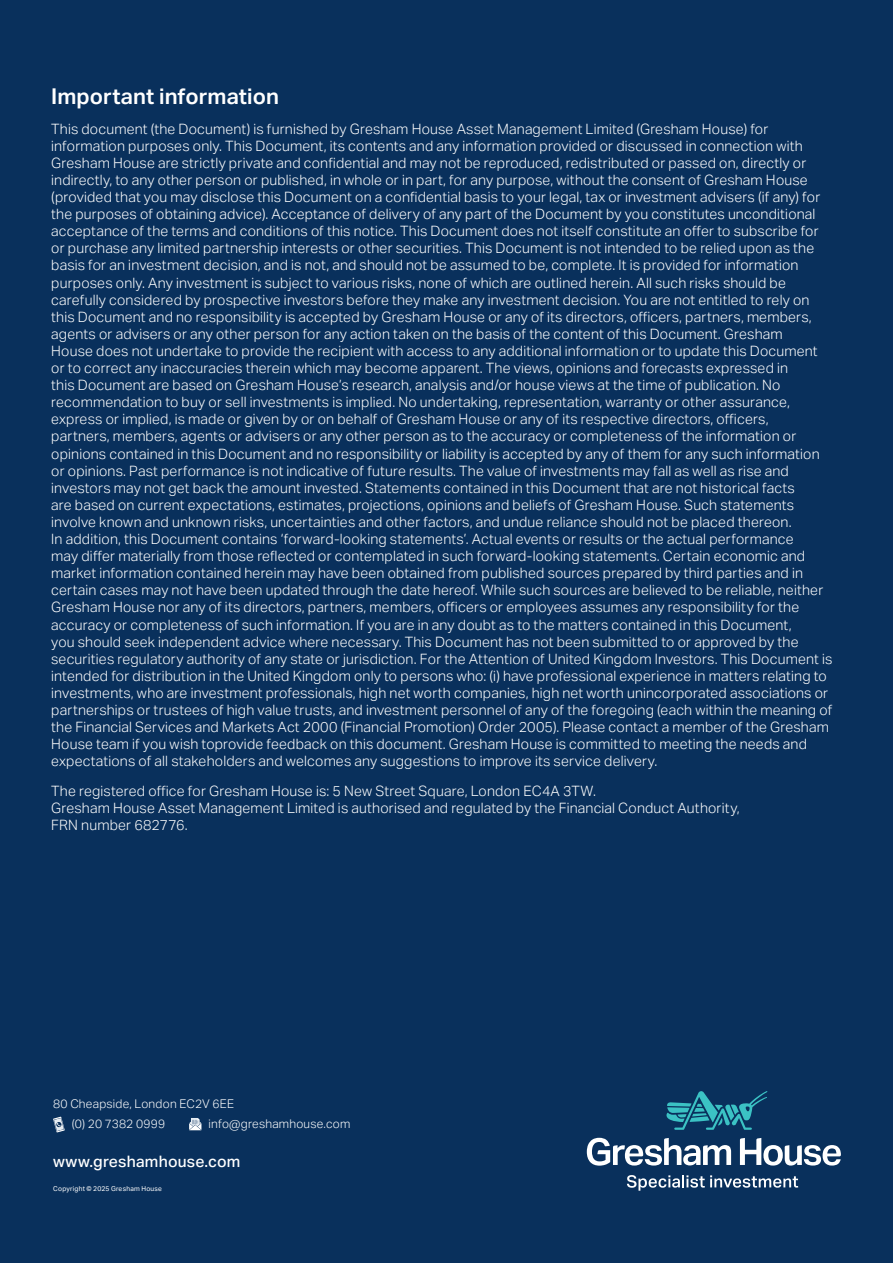
<style>
.page{position:relative;width:893px;height:1263px;background:#09305c}
.page>*{position:absolute;margin:0;border:0;box-sizing:border-box;transform-origin:0 0}
.t1{font:600 21.75px "Aktiv Grotesk";letter-spacing:.005em;color:#fff}
.t2{font:500 15.75px "Aktiv Grotesk";letter-spacing:.015em;color:#fff}
.t3{font:300 14.25px/17.1px "Aktiv Grotesk";letter-spacing:.01em;color:#fff}
.t4{font:300 12px/20px "Aktiv Grotesk";letter-spacing:.02em;color:#fff}
.t5{font:6.75px "Aktiv Grotesk";letter-spacing:.03em;color:#fff}
</style>
<div class="page">
<svg style="left:587px;top:1138px;width:144px;height:27px"></svg>
<svg style="left:740px;top:1138px;width:101px;height:27px"></svg>
<svg style="left:666px;top:1091px;width:102px;height:39px"></svg>
<svg style="left:627px;top:1175px;width:171px;height:16px"></svg>
<svg style="left:53px;top:1116px;width:12px;height:16px"></svg>
<svg style="left:189px;top:1118px;width:12px;height:12px"></svg>
<h1 class="t1" style="left:51px;top:84px;width:229px">Important information</h1>
<p class="t3" style="left:51px;top:120px;width:783px">This document (the Document) is furnished by Gresham House Asset Management Limited (Gresham House) for information purposes only. This Document, its contents and any information provided or discussed in connection with Gresham House are strictly private and confidential and may not be reproduced, redistributed or passed on, directly or indirectly, to any other person or published, in whole or in part, for any purpose, without the consent of Gresham House (provided that you may disclose this Document on a confidential basis to your legal, tax or investment advisers (if any) for the purposes of obtaining advice). Acceptance of delivery of any part of the Document by you constitutes unconditional acceptance of the terms and conditions of this notice. This Document does not itself constitute an offer to subscribe for or purchase any limited partnership interests or other securities. This Document is not intended to be relied upon as the basis for an investment decision, and is not, and should not be assumed to be, complete. It is provided for information purposes only. Any investment is subject to various risks, none of which are outlined herein. All such risks should be carefully considered by prospective investors before they make any investment decision. You are not entitled to rely on this Document and no responsibility is accepted by Gresham House or any of its directors, officers, partners, members, agents or advisers or any other person for any action taken on the basis of the content of this Document. Gresham<br>House does not undertake to provide the recipient with access to any additional information or to update this Document or to correct any inaccuracies therein which may become apparent. The views, opinions and forecasts expressed in<br>this Document are based on Gresham House’s research, analysis and/or house views at the time of publication. No recommendation to buy or sell investments is implied. No undertaking, representation, warranty or other assurance, express or implied, is made or given by or on behalf of Gresham House or any of its respective directors, officers,<br>partners, members, agents or advisers or any other person as to the accuracy or completeness of the information or opinions contained in this Document and no responsibility or liability is accepted by any of them for any such information or opinions. Past performance is not indicative of future results. The value of investments may fall as well as rise and investors may not get back the amount invested. Statements contained in this Document that are not historical facts<br>are based on current expectations, estimates, projections, opinions and beliefs of Gresham House. Such statements involve known and unknown risks, uncertainties and other factors, and undue reliance should not be placed thereon.<br>In addition, this Document contains ‘forward-looking statements’. Actual events or results or the actual performance<br>may differ materially from those reflected or contemplated in such forward-looking statements. Certain economic and market information contained herein may have been obtained from published sources prepared by third parties and in certain cases may not have been updated through the date hereof. While such sources are believed to be reliable, neither Gresham House nor any of its directors, partners, members, officers or employees assumes any responsibility for the accuracy or completeness of such information. If you are in any doubt as to the matters contained in this Document,<br>you should seek independent advice where necessary. This Document has not been submitted to or approved by the securities regulatory authority of any state or jurisdiction. For the Attention of United Kingdom Investors. This Document is intended for distribution in the United Kingdom only to persons who: (i) have professional experience in matters relating to investments, who are investment professionals, high net worth companies, high net worth unincorporated associations or partnerships or trustees of high value trusts, and investment personnel of any of the foregoing (each within the meaning of the Financial Services and Markets Act 2000 (Financial Promotion) Order 2005). Please contact a member of the Gresham House team if you wish toprovide feedback on this document. Gresham House is committed to meeting the needs and expectations of all stakeholders and welcomes any suggestions to improve its service delivery.</p>
<p class="t3" style="left:51px;top:783px;width:690px">The registered office for Gresham House is: 5 New Street Square, London EC4A 3TW.<br>Gresham House Asset Management Limited is authorised and regulated by the Financial Conduct Authority,<br>FRN number 682776.</p>
<p class="t4" style="left:72px;top:1094px;width:164px;text-indent:-19px">80 Cheapside, London EC2V 6EE (0) 20 7382 0999</p>
<p class="t4" style="left:209px;top:1114px;width:143px">info@greshamhouse.com</p>
<p class="t2" style="left:53px;top:1153px;width:189px">www.greshamhouse.com</p>
<p class="t5" style="left:53px;top:1184px;width:110px">Copyright © 2025 Gresham House</p>
</div>
